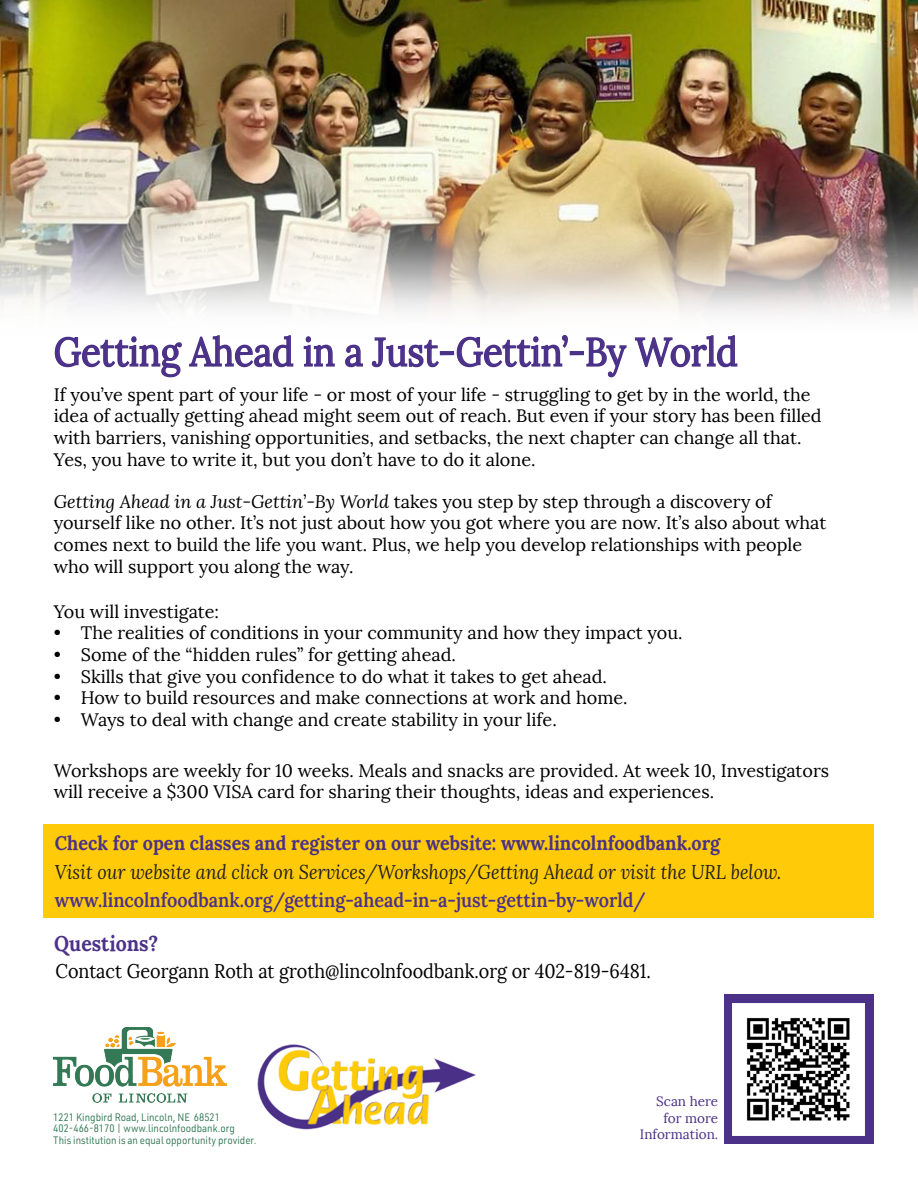
<style>
.page{position:relative;width:918px;height:1188px;background:#fff}
.page>*{position:absolute;margin:0;border:0;box-sizing:border-box;transform-origin:0 0}
.t1{font:39.6px "Lora";color:#4b3188;scale:.91 1}
.t2{font:700 21.45px "Lora";color:#4b3188;scale:.91 1}
.t3{font:italic 19.8px "Lora";color:#231f20;scale:.91 1}
.t4{font:700 19.8px "Lora";color:#4b3188;scale:.91 1}
.t5{font:600 19.8px "Lora";color:#4b3188;scale:.91 1}
.t6{font:19.8px "Lora";color:#000;scale:.91 1}
.t7{font:18px/21.6px "Lora";color:#000}
.t8{font:13.5px/16.2px "Lora";color:#4b3188;text-align:right}
.t9{font:10.65px/11.6px "URWDIN";color:#347955;scale:.91 1}
.s1{font-style:italic}
</style>
<div class="page">
<img style="left:0;top:0;width:918px;height:62px">
<img style="left:0;top:62px;width:918px;height:996px">
<svg style="left:54px;top:334px;width:240px;height:44px"></svg>
<svg style="left:303px;top:335px;width:33px;height:32px"></svg>
<svg style="left:344px;top:344px;width:20px;height:24px"></svg>
<svg style="left:371px;top:337px;width:69px;height:31px"></svg>
<div style="left:440px;top:351px;width:14px;height:4px;border:2px solid #4b3188"></div>
<svg style="left:456px;top:334px;width:113px;height:34px"></svg>
<div style="left:570px;top:351px;width:14px;height:4px;border:2px solid #4b3188"></div>
<svg style="left:586px;top:336px;width:41px;height:42px"></svg>
<svg style="left:634px;top:334px;width:104px;height:37px"></svg>
<div style="left:43px;top:825px;width:831px;height:93px;background:#ffcb08"></div>
<img style="left:258px;top:1043px;width:219px;height:87px">
<img style="left:53px;top:1028px;width:174px;height:74px">
<div style="left:724px;top:994px;width:149px;height:150px;background:#4b3188"></div>
<img style="left:732px;top:1003px;width:132px;height:132px">
<h1 class="t1" style="left:54px;top:328px;width:753px">Getting Ahead in a Just-Gettin’-By World</h1>
<p class="t7" style="left:54px;top:384px;width:769px">If you’ve spent part of your life - or most of your life - struggling to get by in the world, the idea of actually getting ahead might seem out of reach. But even if your story has been filled with barriers, vanishing opportunities, and setbacks, the next chapter can change all that.<br>Yes, you have to write it, but you don’t have to do it alone.</p>
<p class="t7" style="left:54px;top:491px;width:774px"><span class="s1">Getting Ahead in a Just-Gettin’-By World</span> takes you step by step through a discovery of yourself like no other. It’s not just about how you got where you are now. It’s also about what comes next to build the life you want. Plus, we help you develop relationships with people who will support you along the way.</p>
<p class="t7" style="left:54px;top:601px;width:167px">You will investigate:</p>
<p class="t7" style="left:54px;top:622px;width:630px">• The realities of conditions in your community and how they impact you.</p>
<p class="t7" style="left:54px;top:644px;width:404px">• Some of the “hidden rules” for getting ahead.</p>
<p class="t7" style="left:54px;top:666px;width:555px">• Skills that give you confidence to do what it takes to get ahead.</p>
<p class="t7" style="left:54px;top:687px;width:575px">• How to build resources and make connections at work and home.</p>
<p class="t7" style="left:54px;top:709px;width:504px">• Ways to deal with change and create stability in your life.</p>
<p class="t7" style="left:54px;top:760px;width:777px">Workshops are weekly for 10 weeks. Meals and snacks are provided. At week 10, Investigators will receive a $300 VISA card for sharing their thoughts, ideas and experiences.</p>
<p class="t4" style="left:55px;top:827px;width:733px">Check for open classes and register on our website: www.lincolnfoodbank.org</p>
<p class="t3" style="left:55px;top:858px;width:800px">Visit our website and click on Services/Workshops/Getting Ahead or visit the URL below.</p>
<p class="t5" style="left:55px;top:884px;width:651px">www.lincolnfoodbank.org/getting-ahead-in-a-just-gettin-by-world/</p>
<p class="t2" style="left:54px;top:925px;width:116px">Questions?</p>
<p class="t6" style="left:55px;top:959px;width:656px">Contact Georgann Roth at groth@lincolnfoodbank.org or 402-819-6481.</p>
<p class="t9" style="left:53px;top:1111px;width:225px">1221 Kingbird Road, Lincoln, NE 68521<br>402-466-8170 | www.lincolnfoodbank.org<br>This institution is an equal opportunity provider.</p>
<p class="t8" style="left:640px;top:1094px;width:80px">Scan here for more<br>Information.</p>
</div>
